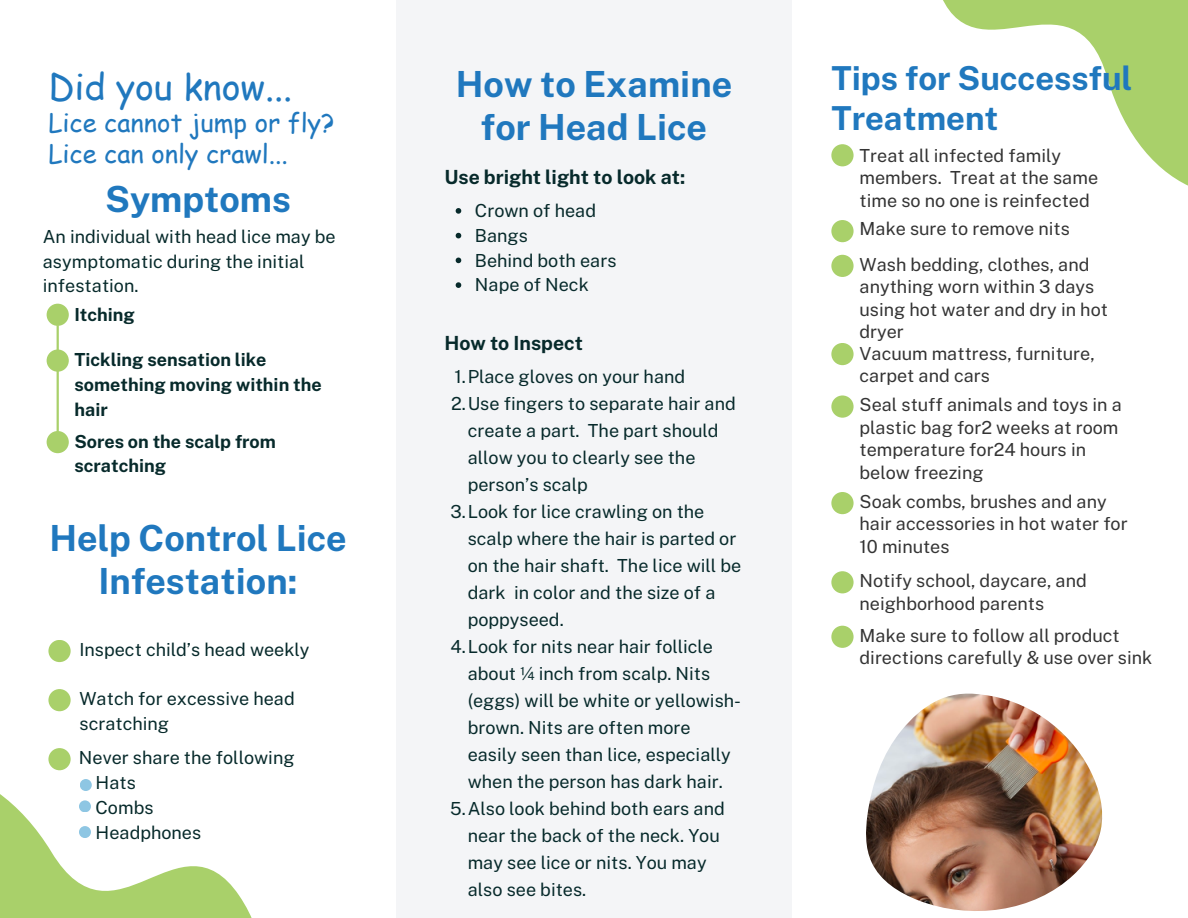
<style>
.page{position:relative;width:1188px;height:918px;background:#fff}
.page>*{position:absolute;margin:0;border:0;box-sizing:border-box;transform-origin:0 0}
.t1{font:700 36px/42.8px "Public Sans";color:#2078be;text-align:center}
.t2{font:36px "Comic Sans MS";color:#2078be}
.t3{font:700 33px/39.3px "Public Sans";color:#2078be}
.t4{font:25.5px "Comic Sans MS";color:#2078be}
.t5{font:700 19.5px "Public Sans";color:#072a2b}
.t6{font:18px/27px "Public Sans";color:#072a2b}
.t7{font:18px/22.5px "Public Sans";color:#343434}
.t8{font:700 18px/24.8px "Public Sans";color:#072a2b}
</style>
<div class="page">
<div style="left:396px;top:0;width:396px;height:918px;background:#f4f5f7"></div>
<svg style="left:0;top:703px;width:252px;height:215px"></svg>
<svg style="left:831px;top:0;width:357px;height:276px"></svg>
<div style="left:48px;top:640px;width:23px;height:22px;background:#a9d06a;border-radius:50%"></div>
<div style="left:48px;top:689px;width:23px;height:22px;background:#a9d06a;border-radius:50%"></div>
<div style="left:48px;top:748px;width:23px;height:22px;background:#a9d06a;border-radius:50%"></div>
<div style="left:831px;top:144px;width:23px;height:22px;background:#a9d06a;border-radius:50%"></div>
<div style="left:831px;top:220px;width:23px;height:22px;background:#a9d06a;border-radius:50%"></div>
<div style="left:831px;top:255px;width:23px;height:22px;background:#a9d06a;border-radius:50%"></div>
<div style="left:831px;top:343px;width:23px;height:22px;background:#a9d06a;border-radius:50%"></div>
<div style="left:831px;top:395px;width:23px;height:23px;background:#a9d06a;border-radius:50%"></div>
<img style="left:866px;top:694px;width:237px;height:217px">
<div style="left:80px;top:779px;width:12px;height:12px;background:#8ec6e3;border-radius:50%"></div>
<div style="left:79px;top:800px;width:12px;height:12px;background:#8ec6e3;border-radius:50%"></div>
<div style="left:79px;top:826px;width:12px;height:12px;background:#8ec6e3;border-radius:50%"></div>
<div style="left:47px;top:304px;width:22px;height:22px;background:#a9d06a;border-radius:50%"></div>
<hr style="left:57px;top:325px;width:2px;height:28px;background:#a9d06a">
<div style="left:47px;top:349px;width:22px;height:23px;background:#a9d06a;border-radius:50%"></div>
<hr style="left:57px;top:366px;width:2px;height:65px;background:#a9d06a">
<div style="left:47px;top:431px;width:22px;height:22px;background:#a9d06a;border-radius:50%"></div>
<div style="left:831px;top:492px;width:23px;height:22px;background:#a9d06a;border-radius:50%"></div>
<div style="left:831px;top:571px;width:23px;height:22px;background:#a9d06a;border-radius:50%"></div>
<div style="left:831px;top:626px;width:23px;height:22px;background:#a9d06a;border-radius:50%"></div>
<svg style="left:456px;top:208px;width:5px;height:6px"></svg>
<svg style="left:456px;top:233px;width:5px;height:5px"></svg>
<svg style="left:456px;top:258px;width:5px;height:5px"></svg>
<svg style="left:456px;top:282px;width:5px;height:6px"></svg>
<p class="t2" style="left:48px;top:60px;width:245px">Did you know...</p>
<p class="t4" style="left:48px;top:104px;width:288px">Lice cannot jump or fly?</p>
<p class="t4" style="left:48px;top:135px;width:241px">Lice can only crawl...</p>
<p class="t1" style="left:105px;top:178px;width:187px">Symptoms</p>
<p class="t6" style="left:43px;top:224px;width:294px;line-height:24.8px">An individual with head lice may be asymptomatic during the initial infestation.</p>
<p class="t8" style="left:74px;top:302px;width:62px">Itching</p>
<p class="t8" style="left:74px;top:347px;width:249px">Tickling sensation like something moving within the hair</p>
<p class="t8" style="left:74px;top:429px;width:203px">Sores on the scalp from scratching</p>
<p class="t1" style="left:49px;top:517px;width:299px">Help Control Lice<br>Infestation:</p>
<p class="t6" style="left:79px;top:636px;width:232px">Inspect child’s head weekly</p>
<p class="t6" style="left:79px;top:686px;width:217px;line-height:24.8px">Watch for excessive head scratching</p>
<p class="t6" style="left:79px;top:744px;width:217px">Never share the following</p>
<p class="t6" style="left:96px;top:769px;width:42px">Hats</p>
<p class="t6" style="left:96px;top:794px;width:59px">Combs</p>
<p class="t6" style="left:96px;top:819px;width:107px">Headphones</p>
<p class="t1" style="left:456px;top:63px;width:278px">How to Examine for Head Lice</p>
<p class="t5" style="left:444px;top:165px;width:242px">Use bright light to look at:</p>
<p class="t6" style="left:475px;top:197px;width:123px">Crown of head</p>
<p class="t6" style="left:475px;top:222px;width:54px">Bangs</p>
<p class="t6" style="left:475px;top:247px;width:143px">Behind both ears</p>
<p class="t6" style="left:475px;top:271px;width:115px">Nape of Neck</p>
<p class="t5" style="left:444px;top:332px;width:140px">How to Inspect</p>
<p class="t6" style="left:455px;top:363px;width:232px">1.Place gloves on your hand</p>
<p class="t6" style="left:468px;top:390px;width:270px;text-indent:-17px">2.Use fingers to separate hair and create a part. The part should allow you to clearly see the person’s scalp</p>
<p class="t6" style="left:468px;top:498px;width:275px;text-indent:-17px">3.Look for lice crawling on the scalp where the hair is parted or on the hair shaft. The lice will be dark in color and the size of a poppyseed.</p>
<p class="t6" style="left:468px;top:633px;width:275px;text-indent:-17px">4.Look for nits near hair follicle about ¼ inch from scalp. Nits (eggs) will be white or yellowish&shy;brown. Nits are often more easily seen than lice, especially when the person has dark hair.</p>
<p class="t6" style="left:468px;top:795px;width:259px;text-indent:-17px">5.Also look behind both ears and near the back of the neck. You may see lice or nits. You may also see bites.</p>
<p class="t3" style="left:831px;top:59px;width:302px">Tips for Successful<br>Treatment</p>
<p class="t7" style="left:860px;top:144px;width:240px">Treat all infected family members. Treat at the same time so no one is reinfected</p>
<p class="t7" style="left:860px;top:217px;width:212px">Make sure to remove nits</p>
<p class="t7" style="left:860px;top:253px;width:250px">Wash bedding, clothes, and anything worn within 3 days using hot water and dry in hot dryer</p>
<p class="t7" style="left:860px;top:342px;width:237px">Vacuum mattress, furniture, carpet and cars</p>
<p class="t7" style="left:860px;top:394px;width:264px">Seal stuff animals and toys in a plastic bag for2 weeks at room temperature for24 hours in below freezing</p>
<p class="t7" style="left:860px;top:490px;width:270px">Soak combs, brushes and any hair accessories in hot water for<br>10 minutes</p>
<p class="t7" style="left:860px;top:569px;width:229px">Notify school, daycare, and neighborhood parents</p>
<p class="t7" style="left:860px;top:624px;width:294px">Make sure to follow all product directions carefully &amp; use over sink</p>
</div>
